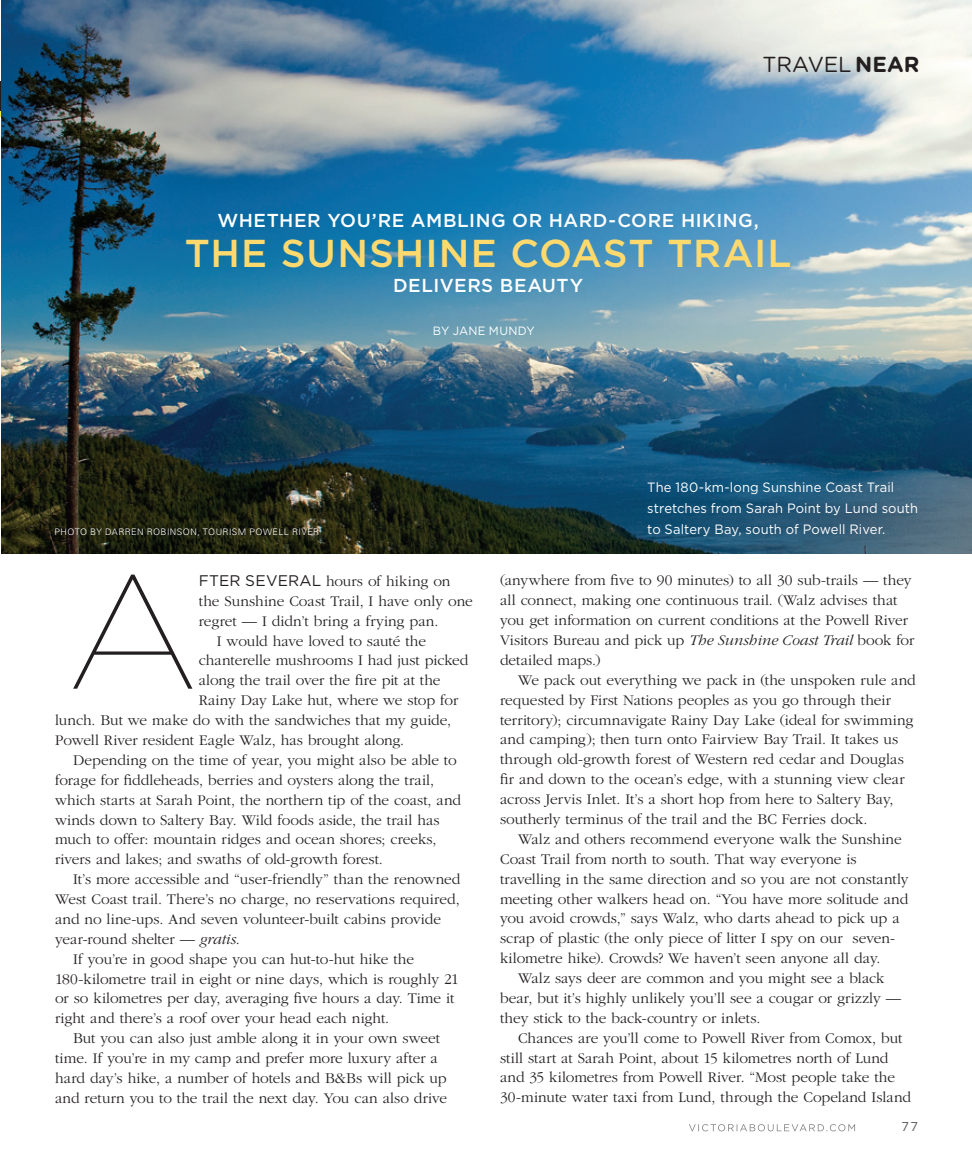
<style>
.page{position:relative;width:972px;height:1161px;background:#fff}
.page>*{position:absolute;margin:0;border:0;box-sizing:border-box;transform-origin:0 0}
.t1{font:100 161.85px "Gotham HTF";color:#231f20;scale:1.06 1}
.t2{font:500 38.85px "Gotham HTF";letter-spacing:.025em;color:#fed96e}
.t3{font:21.75px "Gotham Rounded";letter-spacing:-.01em;color:#231f20}
.t4{font:500 18.75px "Gotham HTF";letter-spacing:.03em;color:#fff}
.t5{font:300 15.3px/20px "ITC Garamond Std";color:#231f20}
.t6{font:13.5px/20.7px "Gotham HTF";letter-spacing:.01em;color:#fff;scale:.96 1}
.t7{font:12.75px "Gotham HTF";color:#57585a}
.t8{font:12px "Gotham HTF";letter-spacing:.025em;color:#fff;scale:.96 1}
.t9{font:300 9px "Univers";letter-spacing:.05em;color:#fff}
.s1{font-weight:700}
.s2{font-family:"Gotham HTF";font-weight:400}
.s3{font-style:italic}
</style>
<div class="page">
<img style="left:1px;top:0;width:971px;height:554px">
<img style="left:0;top:81px;width:1px;height:36px">
<svg style="left:689px;top:1124px;width:166px;height:7px"></svg>
<h3 class="t3" style="left:762px;top:49px;width:159px">TRAVEL <span class="s1">NEAR</span></h3>
<p class="t4" style="left:217px;top:209px;width:543px">WHETHER YOU’RE AMBLING OR HARD-CORE HIKING,</p>
<h2 class="t2" style="left:185px;top:231px;width:608px">THE SUNSHINE COAST TRAIL</h2>
<p class="t4" style="left:393px;top:275px;width:192px">DELIVERS BEAUTY</p>
<p class="t9" style="left:55px;top:526px;width:266px">PHOTO BY DARREN ROBINSON, TOURISM POWELL RIVER</p>
<p class="t8" style="left:433px;top:324px;width:108px">By Jane Mundy</p>
<p class="t6" style="left:647px;top:477px;width:284px">The 180-km-long Sunshine Coast Trail stretches from Sarah Point by Lund south to Saltery Bay, south of Powell River.</p>
<h1 class="t1" style="left:67px;top:545px;width:126px">A</h1>
<p class="t5" style="left:199px;top:571px;width:253px"><span class="s2">fter several</span> hours of hiking on</p>
<p class="t5" style="left:199px;top:591px;width:276px">the Sunshine Coast Trail, I have only one</p>
<p class="t5" style="left:199px;top:611px;width:241px">regret — I didn’t bring a frying pan.</p>
<p class="t5" style="left:217px;top:631px;width:211px">I would have loved to sauté the</p>
<p class="t5" style="left:199px;top:651px;width:271px">chanterelle mushrooms I had just picked</p>
<p class="t5" style="left:199px;top:671px;width:243px">along the trail over the fire pit at the</p>
<p class="t5" style="left:199px;top:691px;width:261px">Rainy Day Lake hut, where we stop for</p>
<p class="t5" style="left:55px;top:711px;width:398px">lunch. But we make do with the sandwiches that my guide,</p>
<p class="t5" style="left:55px;top:730px;width:351px">Powell River resident Eagle Walz, has brought along.</p>
<p class="t5" style="left:73px;top:750px;width:385px">Depending on the time of year, you might also be able to</p>
<p class="t5" style="left:55px;top:770px;width:381px">forage for fiddleheads, berries and oysters along the trail,</p>
<p class="t5" style="left:55px;top:790px;width:407px">which starts at Sarah Point, the northern tip of the coast, and</p>
<p class="t5" style="left:55px;top:810px;width:386px">winds down to Saltery Bay. Wild foods aside, the trail has</p>
<p class="t5" style="left:55px;top:830px;width:383px">much to offer: mountain ridges and ocean shores; creeks,</p>
<p class="t5" style="left:55px;top:850px;width:329px">rivers and lakes; and swaths of old-growth forest.</p>
<p class="t5" style="left:73px;top:870px;width:389px">It’s more accessible and “user-friendly” than the renowned</p>
<p class="t5" style="left:55px;top:889px;width:406px">West Coast trail. There’s no charge, no reservations required,</p>
<p class="t5" style="left:55px;top:909px;width:387px">and no line-ups. And seven volunteer-built cabins provide</p>
<p class="t5" style="left:55px;top:929px;width:186px">year-round shelter — <span class="s3">gratis</span>.</p>
<p class="t5" style="left:73px;top:949px;width:342px">If you’re in good shape you can hut-to-hut hike the</p>
<p class="t5" style="left:55px;top:969px;width:405px">180-kilometre trail in eight or nine days, which is roughly 21</p>
<p class="t5" style="left:55px;top:989px;width:401px">or so kilometres per day, averaging five hours a day. Time it</p>
<p class="t5" style="left:55px;top:1009px;width:336px">right and there’s a roof over your head each night.</p>
<p class="t5" style="left:73px;top:1029px;width:368px">But you can also just amble along it in your own sweet</p>
<p class="t5" style="left:55px;top:1048px;width:384px">time. If you’re in my camp and prefer more luxury after a</p>
<p class="t5" style="left:55px;top:1068px;width:393px">hard day’s hike, a number of hotels and B&amp;Bs will pick up</p>
<p class="t5" style="left:55px;top:1088px;width:394px">and return you to the trail the next day. You can also drive</p>
<p class="t5" style="left:500px;top:571px;width:416px">(anywhere from five to 90 minutes) to all 30 sub-trails — they all connect, making one continuous trail. (Walz advises that you get information on current conditions at the Powell River Visitors Bureau and pick up <span class="s3">The Sunshine Coast Trail</span> book for detailed maps.)</p>
<p class="t5" style="left:500px;top:670px;width:417px;text-indent:18px">We pack out everything we pack in (the unspoken rule and requested by First Nations peoples as you go through their territory); circumnavigate Rainy Day Lake (ideal for swimming and camping); then turn onto Fairview Bay Trail. It takes us through old-growth forest of Western red cedar and Douglas fir and down to the ocean’s edge, with a stunning view clear across Jervis Inlet. It’s a short hop from here to Saltery Bay, southerly terminus of the trail and the BC Ferries dock.</p>
<p class="t5" style="left:518px;top:829px;width:385px">Walz and others recommend everyone walk the Sunshine</p>
<p class="t5" style="left:500px;top:849px;width:358px">Coast Trail from north to south. That way everyone is</p>
<p class="t5" style="left:500px;top:869px;width:410px">travelling in the same direction and so you are not constantly</p>
<p class="t5" style="left:500px;top:889px;width:410px">meeting other walkers head on. “You have more solitude and</p>
<p class="t5" style="left:500px;top:909px;width:401px">you avoid crowds,” says Walz, who darts ahead to pick up a</p>
<p class="t5" style="left:500px;top:929px;width:396px">scrap of plastic (the only piece of litter I spy on our seven-</p>
<p class="t5" style="left:500px;top:949px;width:382px">kilometre hike). Crowds? We haven’t seen anyone all day.</p>
<p class="t5" style="left:518px;top:968px;width:368px">Walz says deer are common and you might see a black</p>
<p class="t5" style="left:500px;top:988px;width:403px">bear, but it’s highly unlikely you’ll see a cougar or grizzly —</p>
<p class="t5" style="left:500px;top:1008px;width:262px">they stick to the back-country or inlets.</p>
<p class="t5" style="left:518px;top:1028px;width:386px">Chances are you’ll come to Powell River from Comox, but</p>
<p class="t5" style="left:500px;top:1048px;width:390px">still start at Sarah Point, about 15 kilometres north of Lund</p>
<p class="t5" style="left:500px;top:1068px;width:396px">and 35 kilometres from Powell River. “Most people take the</p>
<p class="t5" style="left:500px;top:1088px;width:413px">30-minute water taxi from Lund, through the Copeland Island</p>
<p class="t7" style="left:901px;top:1120px;width:18px">77</p>
</div>
